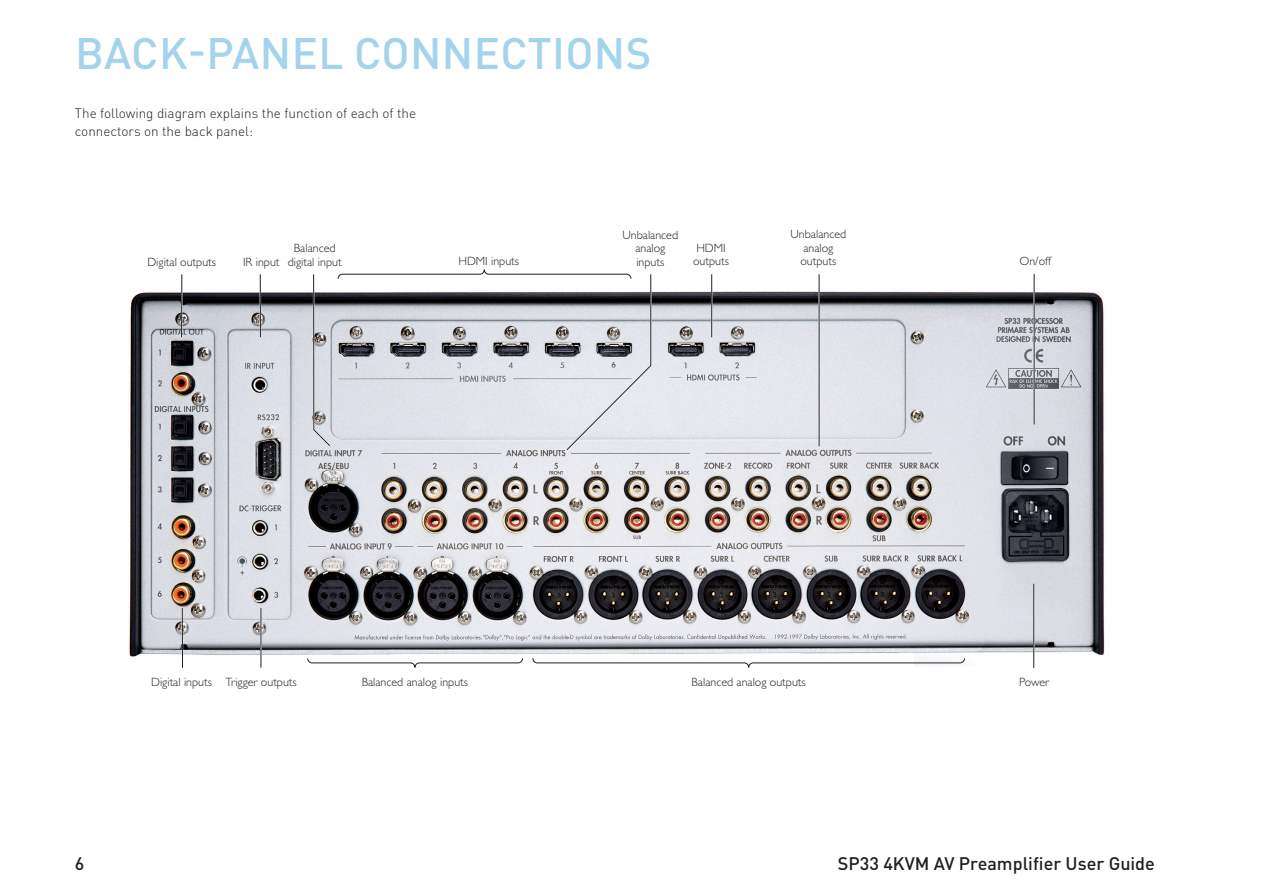
<style>
.page{position:relative;width:1263px;height:893px;background:#fff}
.page>*{position:absolute;margin:0;border:0;box-sizing:border-box;transform-origin:0 0}
.t1{font:500 43.5px "DINOT";letter-spacing:.01em;color:#a3d4ec}
.t2{font:500 18px "DINOT";color:#231f20}
.t3{font:300 13.5px/18px "DINOT";color:#231f20}
.t4{font:300 12px/13.5px "Gill Sans";color:#231f20;text-align:center}
</style>
<div class="page">
<img style="left:129px;top:273px;width:976px;height:395px">
<hr style="left:260px;top:608px;width:2px;height:60px;background:#fff">
<hr style="left:261px;top:608px;width:1px;height:60px;background:#231f20">
<hr style="left:182px;top:608px;width:1px;height:60px;background:#231f20">
<hr style="left:1033px;top:584px;width:1px;height:84px;background:#231f20">
<hr style="left:1033px;top:274px;width:2px;height:150px;background:#fff">
<hr style="left:1034px;top:274px;width:1px;height:150px;background:#231f20">
<hr style="left:711px;top:274px;width:1px;height:63px;background:#231f20">
<hr style="left:818px;top:274px;width:2px;height:172px;background:#fff">
<hr style="left:819px;top:274px;width:1px;height:172px;background:#231f20">
<hr style="left:181px;top:274px;width:2px;height:63px;background:#fff">
<hr style="left:181px;top:274px;width:1px;height:63px;background:#231f20">
<svg style="left:532px;top:658px;width:433px;height:10px"></svg>
<svg style="left:307px;top:658px;width:216px;height:10px"></svg>
<hr style="left:259px;top:274px;width:2px;height:63px;background:#fff">
<hr style="left:260px;top:274px;width:1px;height:63px;background:#231f20">
<svg style="left:312px;top:269px;width:340px;height:183px"></svg>
<h1 class="t1" style="left:75px;top:26px;width:58px">BACK</h1>
<h1 class="t1" style="left:188px;top:26px;width:461px">-PANEL CONNECTIONS</h1>
<p class="t3" style="left:75px;top:104px;width:343px">The following diagram explains the function of each of the connectors on the back panel:</p>
<p class="t4" style="left:622px;top:228px;width:57px">Unbalanced analog inputs</p>
<p class="t4" style="left:790px;top:228px;width:57px">Unbalanced analog</p>
<p class="t4" style="left:693px;top:241px;width:37px;text-align:left">HDMI outputs</p>
<p class="t4" style="left:288px;top:241px;width:55px">Balanced digital input</p>
<p class="t4" style="left:243px;top:255px;width:38px">IR input</p>
<p class="t4" style="left:1019px;top:255px;width:33px">On/off</p>
<p class="t4" style="left:147px;top:255px;width:70px">Digital outputs</p>
<p class="t4" style="left:458px;top:255px;width:62px">HDMI inputs</p>
<p class="t4" style="left:800px;top:255px;width:37px">outputs</p>
<p class="t4" style="left:151px;top:676px;width:147px">Digital inputs Trigger outputs</p>
<p class="t4" style="left:362px;top:675px;width:108px">Balanced analog inputs</p>
<p class="t4" style="left:692px;top:675px;width:116px">Balanced analog outputs</p>
<p class="t4" style="left:1019px;top:675px;width:31px">Power</p>
<h2 class="t2" style="left:838px;top:852px;width:319px">SP33 4KVM AV PREAMPLIFIER USER GUIDE</h2>
</div>
